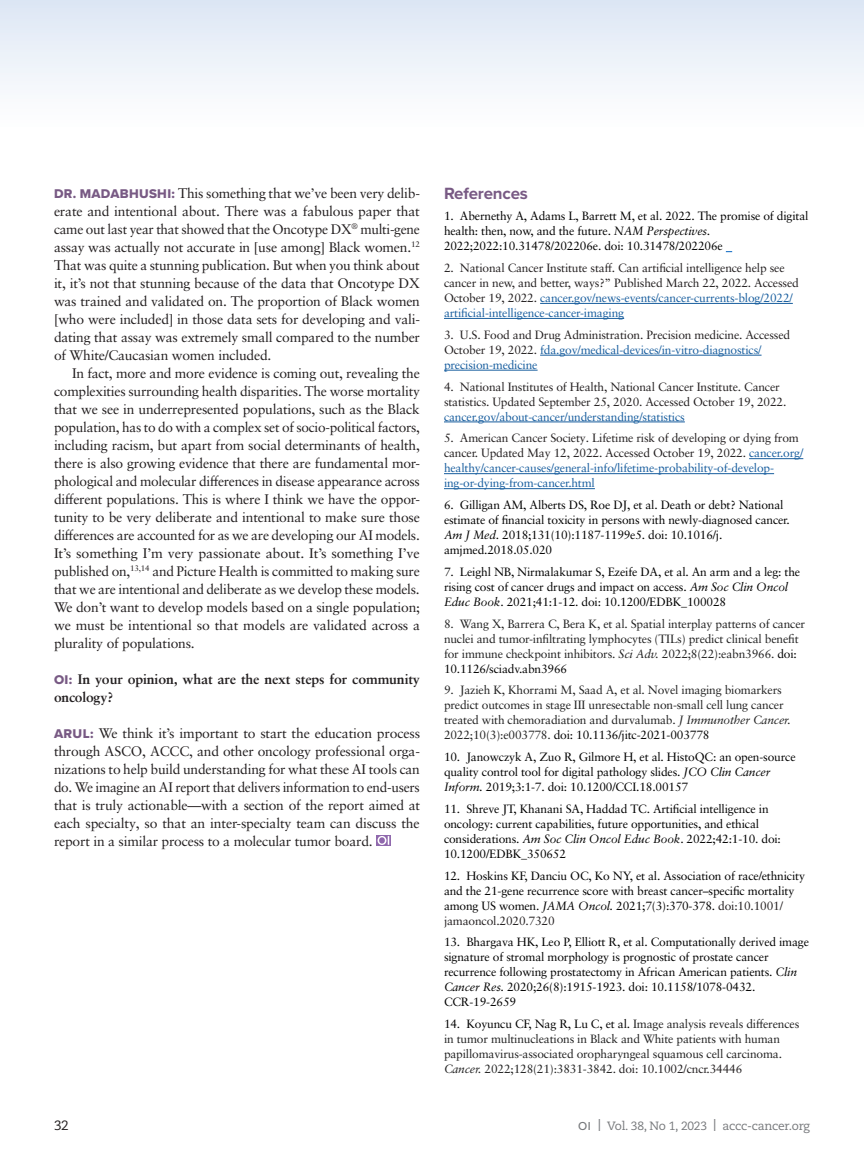
<style>
.page{position:relative;width:864px;height:1161px;background:#fff}
.page>*{position:absolute;margin:0;border:0;box-sizing:border-box;transform-origin:0 0}
.Feature_Subhead{font:700 16.8px "Proxima Nova";letter-spacing:-.01em;color:#785a84}
.Feature_Text__no_ind{font:13.8px/18px "Sabon LT Pro";letter-spacing:-.015em;color:#231f20;text-align:justify}
.Feature_Text__indent{font:13.8px/18px "Sabon LT Pro";letter-spacing:-.015em;color:#231f20;text-align:justify}
.Feature_Text__no_ind-2{font:700 13.8px/18px "Sabon LT Pro";letter-spacing:-.01em;color:#231f20}
.t1{font:13.5px "Caecilia LT Pro 55 Roman";color:#231f20}
.Feature_References{font:12px/15px "Sabon LT Pro";letter-spacing:-.015em;color:#000}
.Feature_References-2{font:12px/15px "Sabon LT Pro";letter-spacing:-.015em;color:#231f20}
.Feature_References-3{font:12px/15px "Sabon LT Pro";letter-spacing:-.015em;color:#212121}
.t2{font:12px "Caecilia LT Pro 55 Roman";letter-spacing:-.02em;color:#76787b}
.s1{font-family:"Proxima Nova Extrabld";font-size:13.2px;color:#785a84}
.s2{font-family:"Proxima Nova Extrabld";font-weight:400;font-size:13.2px;color:#785a84}
.s3{font-style:italic}
.s4{color:#175d9e}
.s5{color:#000}
.s6{color:#231f20}
.s7{font-family:"Proxima Nova";font-weight:500}
.s8{font-family:"Caecilia LT Pro 75";font-weight:700}
</style>
<div class="page">
<hr style="left:540px;top:303px;width:253px;height:1px;background:#175d9e">
<hr style="left:444px;top:318px;width:180px;height:1px;background:#175d9e">
<hr style="left:540px;top:355px;width:222px;height:1px;background:#175d9e">
<hr style="left:444px;top:370px;width:94px;height:1px;background:#175d9e">
<hr style="left:444px;top:422px;width:241px;height:1px;background:#175d9e">
<hr style="left:749px;top:458px;width:54px;height:1px;background:#175d9e">
<hr style="left:444px;top:473px;width:330px;height:1px;background:#175d9e">
<hr style="left:444px;top:488px;width:151px;height:1px;background:#175d9e">
<svg style="left:376px;top:835px;width:15px;height:11px"></svg>
<svg style="left:378px;top:836px;width:11px;height:9px"></svg>
<div style="left:0;top:0;width:864px;height:131px;background:linear-gradient(to bottom,#dde7f4,#fff)"></div>
<p class="Feature_Text__no_ind" style="left:54px;top:184px;width:368px"><span class="s1">DR. MADABHUSHI:</span> This something that we’ve been very delib&shy;erate and intentional about. There was a fabulous paper that came out last year that showed that the Oncotype DX<sup>®</sup> multi-gene assay was actually not accurate in [use among] Black women.<sup>12<br></sup>That was quite a stunning publication. But when you think about it, it’s not that stunning because of the data that Oncotype DX was trained and validated on. The proportion of Black women [who were included] in those data sets for developing and vali&shy;dating that assay was extremely small compared to the number of White/Caucasian women included.</p>
<p class="Feature_Text__indent" style="left:54px;top:364px;width:368px;text-indent:18px">In fact, more and more evidence is coming out, revealing the complexities surrounding health disparities. The worse mortality that we see in underrepresented populations, such as the Black population, has to do with a complex set of socio-political factors, including racism, but apart from social determinants of health, there is also growing evidence that there are fundamental mor&shy;phological and molecular differences in disease appearance across different populations. This is where I think we have the oppor&shy;tunity to be very deliberate and intentional to make sure those differences are accounted for as we are developing our AI models.<br>It’s something I’m very passionate about. It’s something I’ve published on,<sup>13,14</sup> and Picture Health is committed to making sure that we are intentional and deliberate as we develop these models.<br>We don’t want to develop models based on a single population; we must be intentional so that models are validated across a plurality of populations.</p>
<p class="Feature_Text__no_ind-2" style="left:54px;top:670px;width:368px"><span class="s2">OI:</span> In your opinion, what are the next steps for community oncology?</p>
<p class="Feature_Text__no_ind" style="left:54px;top:724px;width:368px"><span class="s1">ARUL:</span> We think it’s important to start the education process through ASCO, ACCC, and other oncology professional orga&shy;nizations to help build understanding for what these AI tools can do. We imagine an AI report that delivers information to end-users that is truly actionable—with a section of the report aimed at each specialty, so that an inter-specialty team can discuss the report in a similar process to a molecular tumor board.</p>
<p class="Feature_Subhead" style="left:444px;top:181px;width:85px">References</p>
<p class="Feature_References" style="left:444px;top:208px;width:366px">1. Abernethy A, Adams L, Barrett M, et al. 2022. The promise of digital health: then, now, and the future. <span class="s3">NAM Perspectives.<br></span>2022;2022:10.31478/202206e. doi: 10.31478/202206e</p>
<p class="Feature_References-2" style="left:444px;top:260px;width:356px">2. National Cancer Institute staff. Can artificial intelligence help see cancer in new, and better, ways?” Published March 22, 2022. Accessed October 19, 2022. <span class="s4">cancer.gov/news-events/cancer-currents-blog/2022/ artificial-intelligence-cancer-imaging</span></p>
<p class="Feature_References-2" style="left:444px;top:327px;width:348px">3. U.S. Food and Drug Administration. Precision medicine. Accessed<br>October 19, 2022. <span class="s4">fda.gov/medical-devices/in-vitro-diagnostics/ precision-medicine</span></p>
<p class="Feature_References-2" style="left:444px;top:379px;width:344px">4. National Institutes of Health, National Cancer Institute. Cancer statistics. Updated September 25, 2020. Accessed October 19, 2022. <span class="s4">cancer.gov/about-cancer/understanding/statistics</span></p>
<p class="Feature_References-2" style="left:444px;top:430px;width:361px">5. American Cancer Society. Lifetime risk of developing or dying from cancer. Updated May 12, 2022. Accessed October 19, 2022. <span class="s4">cancer.org/ healthy/cancer-causes/general-info/lifetime-probability-of-develop&shy;ing-or-dying-from-cancer.html</span></p>
<p class="Feature_References" style="left:444px;top:497px;width:347px">6. Gilligan AM, Alberts DS, Roe DJ, et al. Death or debt? National estimate of financial toxicity in persons with newly-diagnosed cancer.<br><span class="s3">Am J Med</span>. 2018;131(10):1187-1199e5. doi: 10.1016/j. amjmed.2018.05.020</p>
<p class="Feature_References" style="left:444px;top:564px;width:358px">7. Leighl NB, Nirmalakumar S, Ezeife DA, et al. An arm and a leg: the rising cost of cancer drugs and impact on access. <span class="s3">Am Soc Clin Oncol<br>Educ Book</span>. 2021;41:1-12. doi: 10.1200/EDBK_100028</p>
<p class="Feature_References-3" style="left:444px;top:616px;width:363px">8. Wang X, Barrera C, Bera K, et al. Spatial interplay patterns of cancer nuclei and tumor-infiltrating lymphocytes (TILs) predict clinical benefit for immune checkpoint inhibitors. <span class="s3">Sci Adv.</span> 2022;8(22):eabn3966. <span class="s5">doi:<br>10.1126/sciadv.abn3966</span></p>
<p class="Feature_References-3" style="left:444px;top:682px;width:348px">9. Jazieh K, Khorrami M, Saad A, et al. Novel imaging biomarkers predict outcomes in stage III unresectable non-small cell lung cancer treated with chemoradiation and durvalumab. <span class="s3">J Immunother Cancer.<br></span>2022;10(3):e003778. <span class="s5">doi: 10.1136/jitc-2021-003778</span></p>
<p class="Feature_References" style="left:444px;top:749px;width:353px">10. Janowczyk A, Zuo R, Gilmore H, et al. HistoQC: an open-source quality control tool for digital pathology slides. <span class="s3">JCO Clin Cancer<br>Inform.</span> 2019;3:1-7. doi: 10.1200/CCI.18.00157</p>
<p class="Feature_References" style="left:444px;top:801px;width:338px">11. Shreve JT, Khanani SA, Haddad TC. Artificial intelligence in oncology: current capabilities, future opportunities, and ethical considerations. <span class="s3">Am Soc Clin Oncol Educ Book</span>. 2022;42:1-10. doi:<br>10.1200/EDBK_350652</p>
<p class="Feature_References" style="left:444px;top:868px;width:363px">12. Hoskins KF, Danciu OC, Ko NY, et al. Association of race/ethnicity and the 21-gene recurrence score with breast cancer–specific mortality among US women. <span class="s3">JAMA Oncol.</span> 2021;7(3):370-378. <span class="s6">doi:10.1001/ jamaoncol.2020.7320</span></p>
<p class="Feature_References" style="left:444px;top:934px;width:367px">13. Bhargava HK, Leo P, Elliott R, et al. Computationally derived image signature of stromal morphology is prognostic of prostate cancer recurrence following prostatectomy in African American patients. <span class="s3">Clin Cancer Res.</span> 2020;26(8):1915-1923. doi: 10.1158/1078-0432.<br>CCR-19-2659</p>
<p class="Feature_References-3" style="left:444px;top:1016px;width:357px"><span class="s5">14. Koyuncu CF, Nag R, Lu C, et al.</span> Image analysis reveals differences in tumor multinucleations in Black and White patients with human papillomavirus-associated oropharyngeal squamous cell carcinoma.<br><span class="s3">Cancer.</span> 2022;128(21):3831-3842. <span class="s6">doi: 10.1002/cncr.34446</span></p>
<p class="t1" style="left:54px;top:1116px;width:16px">32</p>
<p class="t2" style="left:578px;top:1118px;width:233px"><span class="s7">OI</span> <span class="s8">|</span> Vol. 38, No 1, 2023 <span class="s8">|</span> accc-cancer.org</p>
</div>
